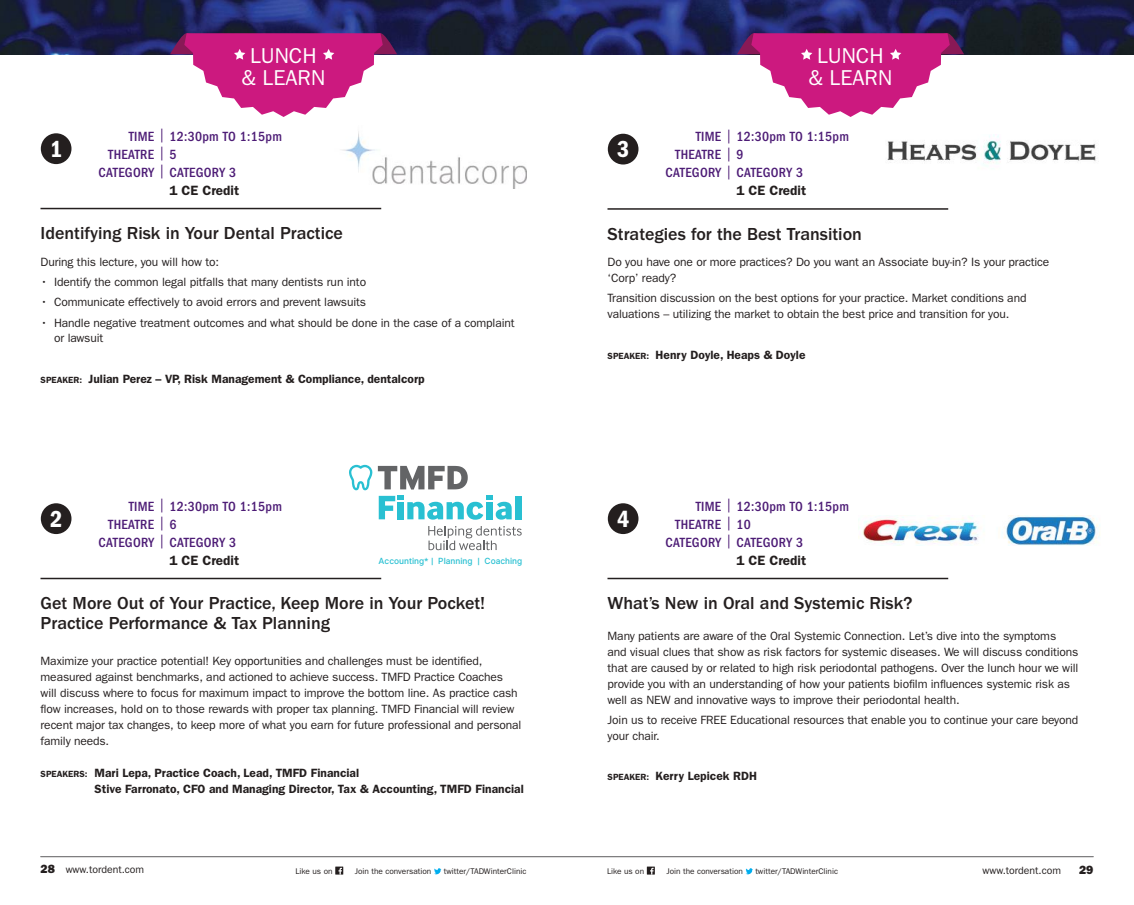
<style>
.page{position:relative;width:1134px;height:905px;background:#fff}
.page>*{position:absolute;margin:0;border:0;box-sizing:border-box;transform-origin:0 0}
.t1{font:24px "ITC Franklin Gothic Std Dm Cd";color:#fff}
.t2{font:21.6px/21.6px "ITC Franklin Gothic Std";color:#fff;text-align:center}
.t3{font:500 18px/19.5px "ITC Franklin Gothic Std";color:#241f1f}
.t4{font:500 condensed 13.8px "ITC Franklin Gothic Std";letter-spacing:.02em;color:#4d1c76}
.t5{font:600 13.5px "ITC Franklin Gothic Std";color:#241f1f}
.t6{font:12px/15.9px "ITC Franklin Gothic Std";letter-spacing:-.01em;color:#241f1f}
.t7{font:600 12px/15.9px "ITC Franklin Gothic Std";color:#241f1f}
.t8{font:12px "ITC Franklin Gothic Std Hvy";color:#241f1f}
.t9{font:10.5px "ITC Franklin Gothic Std";color:#241f1f}
.t10{font:500 8.55px "Inter UI";color:#29c0d2}
.t11{font:8.25px "ITC Franklin Gothic Std";color:#241f1f}
.s1{font-weight:400}
.s2{font-size:9px}
.s3{font-family:"ITC Franklin Gothic Std Hvy";font-size:12px}
</style>
<div class="page">
<div style="left:335px;top:866px;width:8px;height:8px;background:#241f1f"></div>
<svg style="left:339px;top:867px;width:3px;height:7px"></svg>
<svg style="left:434px;top:868px;width:7px;height:6px"></svg>
<div style="left:647px;top:866px;width:8px;height:8px;background:#241f1f"></div>
<svg style="left:650px;top:867px;width:4px;height:7px"></svg>
<svg style="left:745px;top:868px;width:8px;height:6px"></svg>
<img style="left:0;top:0;width:1134px;height:54px">
<hr style="left:40px;top:856px;width:1054px;height:1px;background:#7d7c7e">
<svg style="left:737px;top:33px;width:227px;height:84px"></svg>
<div style="left:608px;top:503px;width:30px;height:31px;background:#241f1f;border-radius:50%"></div>
<hr style="left:608px;top:577px;width:340px;height:2px;background:#241f1f">
<svg style="left:170px;top:33px;width:227px;height:84px"></svg>
<div style="left:41px;top:503px;width:30px;height:31px;background:#241f1f;border-radius:50%"></div>
<hr style="left:40px;top:577px;width:341px;height:2px;background:#241f1f">
<div style="left:41px;top:133px;width:30px;height:31px;background:#241f1f;border-radius:50%"></div>
<img style="left:342px;top:131px;width:184px;height:57px">
<hr style="left:40px;top:208px;width:341px;height:1px;background:#241f1f">
<div style="left:608px;top:134px;width:30px;height:30px;background:#241f1f;border-radius:50%"></div>
<img style="left:887px;top:134px;width:209px;height:30px">
<hr style="left:608px;top:208px;width:340px;height:2px;background:#241f1f">
<svg style="left:349px;top:465px;width:23px;height:25px"></svg>
<svg style="left:378px;top:466px;width:90px;height:23px"></svg>
<svg style="left:428px;top:526px;width:94px;height:24px"></svg>
<div style="left:515px;top:496px;width:6px;height:23px;background:#29c0d2"></div>
<svg style="left:379px;top:496px;width:133px;height:23px"></svg>
<img style="left:858px;top:515px;width:242px;height:30px">
<h1 class="t1" style="left:50px;top:135px;width:14px">1</h1>
<h2 class="t2" style="left:241px;top:45px;width:85px">LUNCH &amp; LEARN</h2>
<p class="t4" style="left:129px;top:128px;width:155px">TIME <span class="s1">|</span> 12:30pm TO 1:15pm</p>
<p class="t4" style="left:108px;top:146px;width:70px">THEATRE <span class="s1">|</span> 5</p>
<p class="t4" style="left:99px;top:164px;width:139px">CATEGORY <span class="s1">|</span> CATEGORY 3</p>
<p class="t5" style="left:170px;top:182px;width:71px">1 CE Credit</p>
<h3 class="t3" style="left:41px;top:224px;width:304px">Identifying Risk in Your Dental Practice</h3>
<p class="t6" style="left:41px;top:254px;width:180px">During this lecture, you will how to:</p>
<p class="t6" style="left:41px;top:274px;width:327px">• Identify the common legal pitfalls that many dentists run into</p>
<p class="t6" style="left:41px;top:294px;width:327px">• Communicate effectively to avoid errors and prevent lawsuits</p>
<p class="t6" style="left:54px;top:314px;width:462px;text-indent:-13px">• Handle negative treatment outcomes and what should be done in the case of a complaint or lawsuit</p>
<p class="t7" style="left:41px;top:371px;width:386px"><span class="s2">SPEAKER:</span> Julian Perez – VP, Risk Management &amp; Compliance, dentalcorp</p>
<h1 class="t1" style="left:50px;top:505px;width:14px">2</h1>
<p class="t4" style="left:129px;top:498px;width:155px">TIME <span class="s1">|</span> 12:30pm TO 1:15pm</p>
<p class="t4" style="left:108px;top:516px;width:70px">THEATRE <span class="s1">|</span> 6</p>
<p class="t4" style="left:99px;top:534px;width:139px">CATEGORY <span class="s1">|</span> CATEGORY 3</p>
<p class="t5" style="left:170px;top:552px;width:71px">1 CE Credit</p>
<p class="t10" style="left:379px;top:555px;width:145px">Accounting* | Planning | Coaching</p>
<h3 class="t3" style="left:41px;top:593px;width:446px">Get More Out of Your Practice, Keep More in Your Pocket!<br>Practice Performance &amp; Tax Planning</h3>
<p class="t6" style="left:41px;top:653px;width:482px">Maximize your practice potential! Key opportunities and challenges must be identified, measured against benchmarks, and actioned to achieve success. TMFD Practice Coaches will discuss where to focus for maximum impact to improve the bottom line. As practice cash flow increases, hold on to those rewards with proper tax planning. TMFD Financial will review recent major tax changes, to keep more of what you earn for future professional and personal family needs.</p>
<p class="t7" style="left:95px;top:764px;width:431px;text-indent:-54px"><span class="s2">SPEAKERS:</span> Mari Lepa, Practice Coach, Lead, TMFD Financial<br>Stive Farronato, CFO and Managing Director, Tax &amp; Accounting, TMFD Financial</p>
<h1 class="t1" style="left:617px;top:136px;width:14px">3</h1>
<h2 class="t2" style="left:808px;top:45px;width:85px">LUNCH &amp; LEARN</h2>
<p class="t4" style="left:696px;top:129px;width:155px">TIME <span class="s1">|</span> 12:30pm TO 1:15pm</p>
<p class="t4" style="left:675px;top:147px;width:70px">THEATRE <span class="s1">|</span> 9</p>
<p class="t4" style="left:666px;top:165px;width:139px">CATEGORY <span class="s1">|</span> CATEGORY 3</p>
<p class="t5" style="left:736px;top:183px;width:71px">1 CE Credit</p>
<h3 class="t3" style="left:608px;top:224px;width:256px">Strategies for the Best Transition</h3>
<p class="t6" style="left:608px;top:254px;width:443px">Do you have one or more practices? Do you want an Associate buy-in? Is your practice ‘Corp’ ready?</p>
<p class="t6" style="left:608px;top:290px;width:420px">Transition discussion on the best options for your practice. Market conditions and valuations – utilizing the market to obtain the best price and transition for you.</p>
<p class="t7" style="left:608px;top:347px;width:199px"><span class="s2">SPEAKER:</span> Henry Doyle, Heaps &amp; Doyle</p>
<h1 class="t1" style="left:617px;top:505px;width:14px">4</h1>
<p class="t4" style="left:696px;top:498px;width:155px">TIME <span class="s1">|</span> 12:30pm TO 1:15pm</p>
<p class="t4" style="left:675px;top:516px;width:77px">THEATRE <span class="s1">|</span> 10</p>
<p class="t4" style="left:666px;top:534px;width:139px">CATEGORY <span class="s1">|</span> CATEGORY 3</p>
<p class="t5" style="left:736px;top:552px;width:71px">1 CE Credit</p>
<h3 class="t3" style="left:608px;top:593px;width:306px">What’s New in Oral and Systemic Risk?</h3>
<p class="t6" style="left:608px;top:628px;width:472px">Many patients are aware of the Oral Systemic Connection. Let’s dive into the symptoms<br>and visual clues that show as risk factors for systemic diseases. We will discuss conditions that are caused by or related to high risk periodontal pathogens. Over the lunch hour we will provide you with an understanding of how your patients biofilm influences systemic risk as well as NEW and innovative ways to improve their periodontal health.</p>
<p class="t6" style="left:608px;top:712px;width:472px">Join us to receive FREE Educational resources that enable you to continue your care beyond your chair.</p>
<p class="t7" style="left:608px;top:768px;width:151px"><span class="s2">SPEAKER:</span> Kerry Lepicek RDH</p>
<p class="t9" style="left:40px;top:863px;width:105px"><span class="s3">28</span> www.tordent.com</p>
<p class="t11" style="left:295px;top:866px;width:39px">Like us on</p>
<p class="t11" style="left:355px;top:866px;width:78px">Join the conversation</p>
<p class="t11" style="left:444px;top:866px;width:84px">twitter/TADWinterClinic</p>
<p class="t11" style="left:607px;top:866px;width:39px">Like us on</p>
<p class="t11" style="left:666px;top:866px;width:78px">Join the conversation</p>
<p class="t11" style="left:755px;top:866px;width:84px">twitter/TADWinterClinic</p>
<p class="t9" style="left:983px;top:863px;width:80px">www.tordent.com</p>
<p class="t8" style="left:1079px;top:862px;width:16px">29</p>
</div>
